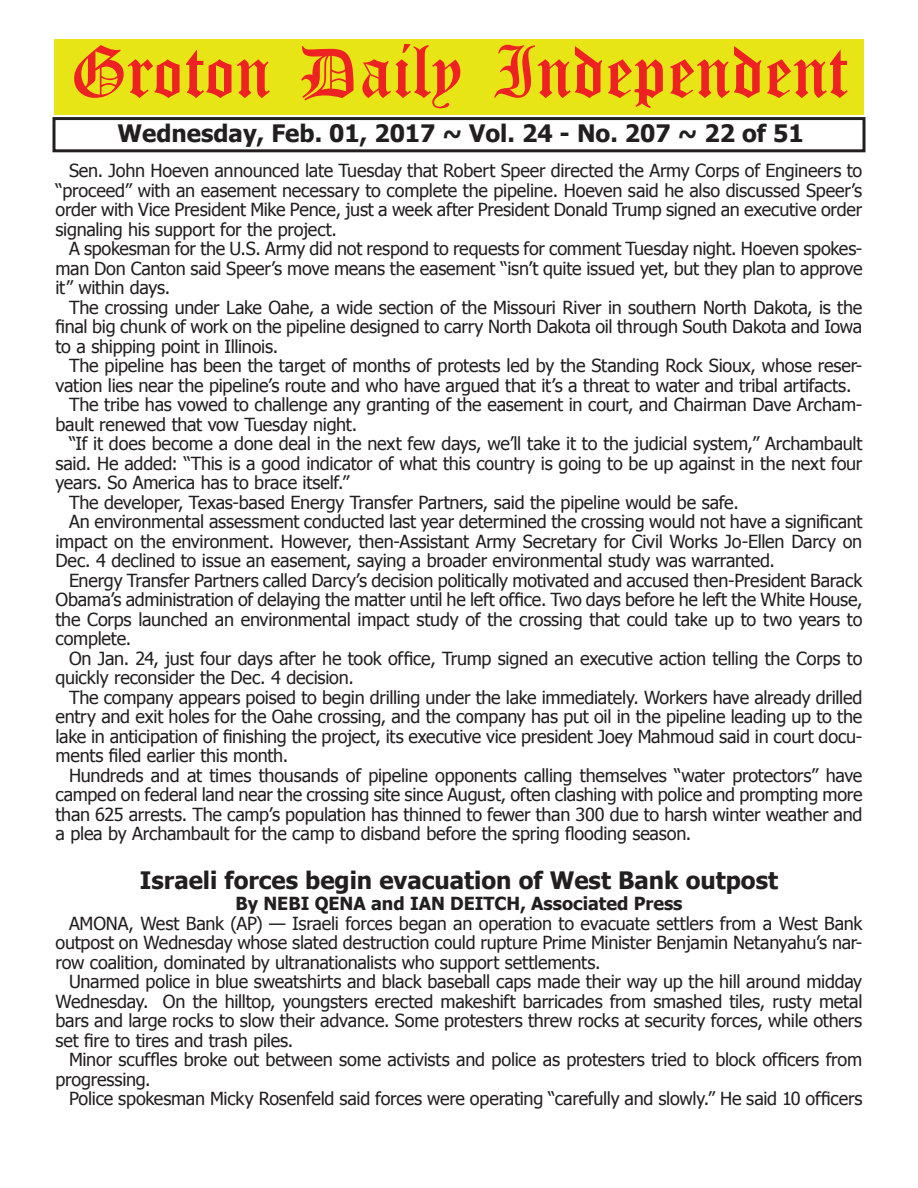
<style>
.page{position:relative;width:918px;height:1188px;background:#fff}
.page>*{position:absolute;margin:0;border:0;box-sizing:border-box;transform-origin:0 0}
.t1{font:54px "Old English Five";color:#ee2123}
.t2{font:700 24px "Tahoma";color:#231f20}
.t3{font:18px/19.5px "Tahoma";letter-spacing:-.015em;color:#231f20;text-align:justify}
.t4{font:700 18px "Tahoma";color:#231f20}
</style>
<div class="page">
<div style="left:52px;top:117px;width:814px;height:35px;border:3px solid #231f20"></div>
<div style="left:54px;top:40px;width:810px;height:75px;background:#e7e515"></div>
<h1 class="t1" style="left:70px;top:47px;width:779px">Groton Daily Independent</h1>
<h2 class="t2" style="left:118px;top:116px;width:688px">Wednesday, Feb. 01, 2017 ~ Vol. 24 - No. 207 ~ 22 of 51</h2>
<p class="t3" style="left:56px;top:160px;width:808px;text-indent:14px">Sen. John Hoeven announced late Tuesday that Robert Speer directed the Army Corps of Engineers to “proceed” with an easement necessary to complete the pipeline. Hoeven said he also discussed Speer’s order with Vice President Mike Pence, just a week after President Donald Trump signed an executive order signaling his support for the project.</p>
<p class="t3" style="left:56px;top:238px;width:809px;text-indent:14px">A spokesman for the U.S. Army did not respond to requests for comment Tuesday night. Hoeven spokes&shy;man Don Canton said Speer’s move means the easement “isn’t quite issued yet, but they plan to approve it” within days.</p>
<p class="t3" style="left:56px;top:297px;width:808px;text-indent:14px">The crossing under Lake Oahe, a wide section of the Missouri River in southern North Dakota, is the final big chunk of work on the pipeline designed to carry North Dakota oil through South Dakota and Iowa to a shipping point in Illinois.</p>
<p class="t3" style="left:69px;top:355px;width:795px">The pipeline has been the target of months of protests led by the Standing Rock Sioux, whose reser-</p>
<p class="t3" style="left:56px;top:375px;width:797px">vation lies near the pipeline’s route and who have argued that it’s a threat to water and tribal artifacts.</p>
<p class="t3" style="left:69px;top:394px;width:795px">The tribe has vowed to challenge any granting of the easement in court, and Chairman Dave Archam-</p>
<p class="t3" style="left:56px;top:414px;width:303px">bault renewed that vow Tuesday night.</p>
<p class="t3" style="left:69px;top:433px;width:795px">“If it does become a done deal in the next few days, we’ll take it to the judicial system,” Archambault</p>
<p class="t3" style="left:56px;top:453px;width:808px">said. He added: “This is a good indicator of what this country is going to be up against in the next four</p>
<p class="t3" style="left:56px;top:472px;width:295px">years. So America has to brace itself.”</p>
<p class="t3" style="left:69px;top:492px;width:671px">The developer, Texas-based Energy Transfer Partners, said the pipeline would be safe.</p>
<p class="t3" style="left:69px;top:511px;width:795px">An environmental assessment conducted last year determined the crossing would not have a significant</p>
<p class="t3" style="left:56px;top:531px;width:808px">impact on the environment. However, then-Assistant Army Secretary for Civil Works Jo-Ellen Darcy on</p>
<p class="t3" style="left:56px;top:550px;width:721px">Dec. 4 declined to issue an easement, saying a broader environmental study was warranted.</p>
<p class="t3" style="left:69px;top:570px;width:795px">Energy Transfer Partners called Darcy’s decision politically motivated and accused then-President Barack</p>
<p class="t3" style="left:56px;top:589px;width:809px">Obama’s administration of delaying the matter until he left office. Two days before he left the White House,</p>
<p class="t3" style="left:56px;top:609px;width:809px">the Corps launched an environmental impact study of the crossing that could take up to two years to</p>
<p class="t3" style="left:56px;top:628px;width:77px">complete.</p>
<p class="t3" style="left:69px;top:648px;width:795px">On Jan. 24, just four days after he took office, Trump signed an executive action telling the Corps to</p>
<p class="t3" style="left:56px;top:667px;width:300px">quickly reconsider the Dec. 4 decision.</p>
<p class="t3" style="left:69px;top:687px;width:795px">The company appears poised to begin drilling under the lake immediately. Workers have already drilled</p>
<p class="t3" style="left:56px;top:706px;width:808px">entry and exit holes for the Oahe crossing, and the company has put oil in the pipeline leading up to the</p>
<p class="t3" style="left:56px;top:726px;width:808px">lake in anticipation of finishing the project, its executive vice president Joey Mahmoud said in court docu-</p>
<p class="t3" style="left:56px;top:745px;width:234px">ments filed earlier this month.</p>
<p class="t3" style="left:69px;top:765px;width:795px">Hundreds and at times thousands of pipeline opponents calling themselves “water protectors” have</p>
<p class="t3" style="left:56px;top:784px;width:809px">camped on federal land near the crossing site since August, often clashing with police and prompting more</p>
<p class="t3" style="left:56px;top:804px;width:808px">than 625 arrests. The camp’s population has thinned to fewer than 300 due to harsh winter weather and</p>
<p class="t3" style="left:56px;top:823px;width:637px">a plea by Archambault for the camp to disband before the spring flooding season.</p>
<h2 class="t2" style="left:140px;top:863px;width:640px">Israeli forces begin evacuation of West Bank outpost</h2>
<p class="t4" style="left:235px;top:891px;width:449px">By NEBI QENA and IAN DEITCH, Associated Press</p>
<p class="t3" style="left:56px;top:913px;width:808px;text-indent:14px">AMONA, West Bank (AP) — Israeli forces began an operation to evacuate settlers from a West Bank outpost on Wednesday whose slated destruction could rupture Prime Minister Benjamin Netanyahu’s nar&shy;row coalition, dominated by ultranationalists who support settlements.</p>
<p class="t3" style="left:56px;top:971px;width:808px;text-indent:14px">Unarmed police in blue sweatshirts and black baseball caps made their way up the hill around midday Wednesday. On the hilltop, youngsters erected makeshift barricades from smashed tiles, rusty metal bars and large rocks to slow their advance. Some protesters threw rocks at security forces, while others set fire to tires and trash piles.</p>
<p class="t3" style="left:56px;top:1049px;width:808px;text-indent:14px">Minor scuffles broke out between some activists and police as protesters tried to block officers from progressing.</p>
<p class="t3" style="left:69px;top:1088px;width:795px">Police spokesman Micky Rosenfeld said forces were operating “carefully and slowly.” He said 10 officers</p>
</div>
